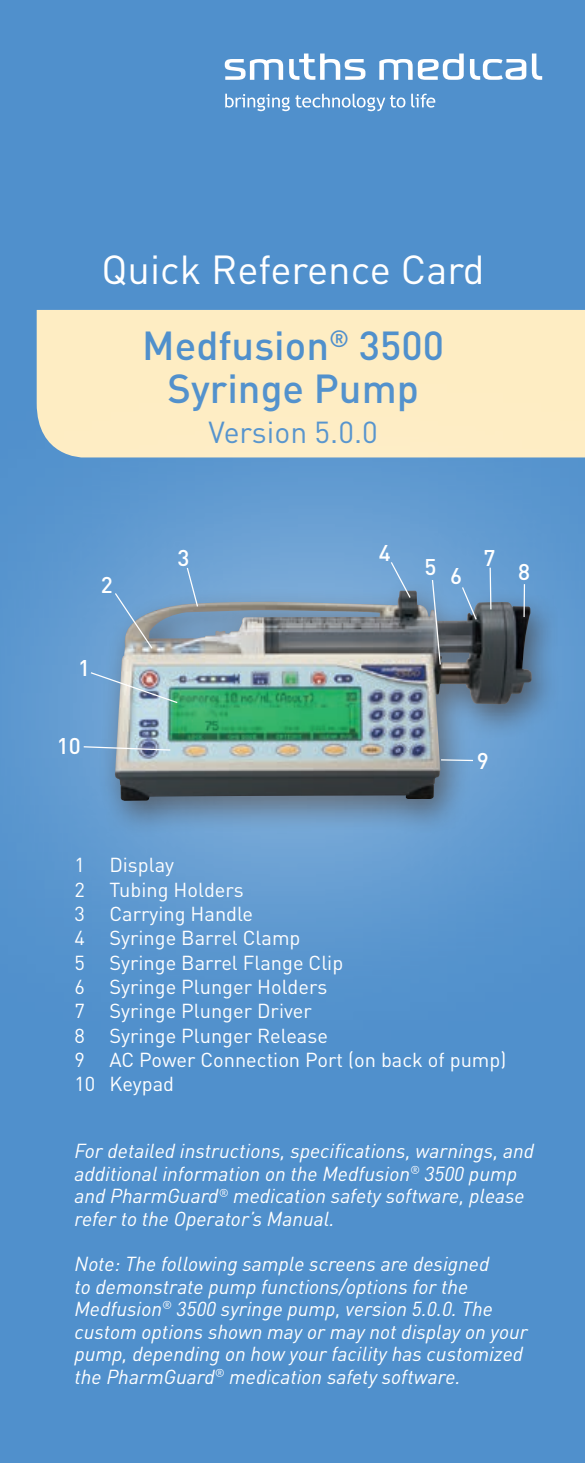
<style>
.page{position:relative;width:585px;height:1463px;background:#fff}
.page>*{position:absolute;margin:0;border:0;box-sizing:border-box;transform-origin:0 0}
.t1{font:40px/76.2px "DIN";color:#fff;text-align:center}
.t2{font:500 40px "DIN";color:#5090cc}
.t3{font:30px "DIN";color:#5090cc}
.t4{font:500 22.5px "DIN";color:#fff}
.t5{font:italic 20px/22.5px "DIN";color:#fff}
.t6{font:20px/24.2px "DIN";color:#fff}
.s1{font-weight:500;color:#5090cc}
</style>
<div class="page">
<div style="left:0;top:0;width:585px;height:1462px;background:#5090cc"></div>
<div style="left:37px;top:310px;width:548px;height:22px;background:#feedc3"></div>
<svg style="left:225px;top:59px;width:58px;height:21px"></svg>
<svg style="left:289px;top:54px;width:76px;height:26px"></svg>
<svg style="left:532px;top:54px;width:10px;height:26px"></svg>
<svg style="left:379px;top:54px;width:85px;height:26px"></svg>
<svg style="left:470px;top:59px;width:56px;height:21px"></svg>
<svg style="left:225px;top:94px;width:180px;height:17px"></svg>
<svg style="left:411px;top:94px;width:24px;height:14px"></svg>
<div style="left:0;top:332px;width:585px;height:736px;background:#fff;opacity:.75"></div>
<img style="left:114px;top:590px;width:418px;height:211px">
<img style="left:89px;top:671px;width:90px;height:33px">
<svg style="left:114px;top:592px;width:40px;height:58px;background:#86a4bf"></svg>
<svg style="left:186px;top:566px;width:13px;height:42px"></svg>
<svg style="left:390px;top:560px;width:22px;height:39px"></svg>
<svg style="left:461px;top:586px;width:17px;height:35px"></svg>
<hr style="left:490px;top:567px;width:2px;height:42px;background:#fff">
<svg style="left:431px;top:578px;width:11px;height:88px"></svg>
<hr style="left:523px;top:584px;width:2px;height:33px;background:#fff">
<hr style="left:441px;top:759px;width:32px;height:2px;background:#fff">
<svg style="left:82px;top:745px;width:90px;height:6px"></svg>
<h1 class="t1" style="left:102px;top:230px;width:385px">Quick Reference Card<br><span class="s1">Medfusion</span><sup>®</sup> <span class="s1">3500</span></h1>
<h1 class="t2" style="left:168px;top:363px;width:253px">Syringe Pump</h1>
<h2 class="t3" style="left:209px;top:413px;width:171px">Version 5.0.0</h2>
<p class="t4" style="left:101px;top:571px;width:13px">2</p>
<p class="t4" style="left:78px;top:654px;width:13px">1</p>
<p class="t4" style="left:57px;top:731px;width:25px">10</p>
<p class="t4" style="left:178px;top:543px;width:13px">3</p>
<p class="t4" style="left:379px;top:539px;width:13px">4</p>
<p class="t4" style="left:424px;top:557px;width:39px">5 6</p>
<p class="t4" style="left:484px;top:543px;width:13px">7</p>
<p class="t4" style="left:518px;top:557px;width:13px">8</p>
<p class="t4" style="left:477px;top:746px;width:13px">9</p>
<p class="t6" style="left:74px;top:852px;width:433px">1 Display<br>2 Tubing Holders<br>3 Carrying Handle<br>4 Syringe Barrel Clamp<br>5 Syringe Barrel Flange Clip<br>6 Syringe Plunger Holders<br>7 Syringe Plunger Driver<br>8 Syringe Plunger Release<br>9 AC Power Connection Port (on back of pump)<br>10 Keypad</p>
<p class="t5" style="left:74px;top:1139px;width:461px">For detailed instructions, specifications, warnings, and additional information on the Medfusion<sup>®</sup> 3500 pump and PharmGuard<sup>®</sup> medication safety software, please refer to the Operator’s Manual.</p>
<p class="t5" style="left:74px;top:1252px;width:455px">Note: The following sample screens are designed<br>to demonstrate pump functions/options for the Medfusion<sup>®</sup> 3500 syringe pump, version 5.0.0. The custom options shown may or may not display on your pump, depending on how your facility has customized the PharmGuard<sup>®</sup> medication safety software.</p>
</div>
